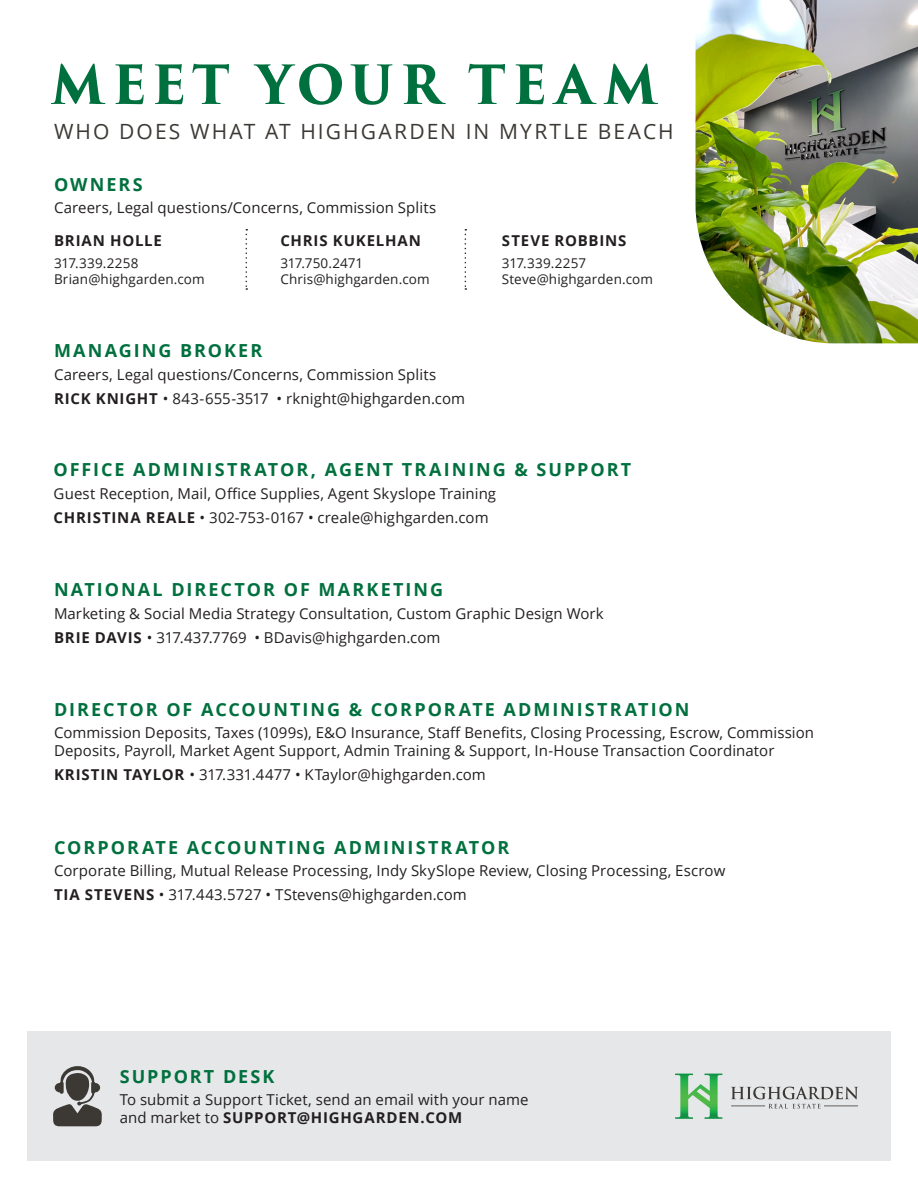
<style>
.page{position:relative;width:918px;height:1188px;background:#fff}
.page>*{position:absolute;margin:0;border:0;box-sizing:border-box;transform-origin:0 0}
.t1{font:700 52.5px "Trajan Pro 3";letter-spacing:.125em;color:#00703e}
.t2{font:21px "Open Sans";letter-spacing:.1em;color:#3c3935}
.t3{font:700 18px "Open Sans";letter-spacing:.11em;color:#00703e}
.t4{font:15px/18px "Open Sans";letter-spacing:.005em;color:#231f20}
.t5{font:700 15px "Open Sans";letter-spacing:.055em;color:#231f20}
.t6{font:13.5px "Open Sans";letter-spacing:.01em;color:#231f20}
.t7{font:13.5px "Open Sans";letter-spacing:-.01em;color:#231f20}
.s1{font-weight:700}
</style>
<div class="page">
<div style="left:27px;top:1031px;width:864px;height:130px;background:#e6e7e9"></div>
<img style="left:696px;top:0;width:222px;height:343px">
<svg style="left:675px;top:1074px;width:48px;height:45px"></svg>
<svg style="left:731px;top:1086px;width:127px;height:23px"></svg>
<hr style="left:731px;top:1106px;width:34px;height:1px;background:#3c3935">
<hr style="left:824px;top:1106px;width:34px;height:1px;background:#3c3935">
<svg style="left:53px;top:1066px;width:49px;height:60px"></svg>
<svg style="left:246px;top:229px;width:1px;height:61px"></svg>
<svg style="left:465px;top:229px;width:1px;height:61px"></svg>
<p class="t1" style="left:51px;top:46px;width:608px">MEET YOUR TEAM</p>
<p class="t2" style="left:54px;top:117px;width:621px">WHO DOES WHAT AT HIGHGARDEN IN MYRTLE BEACH</p>
<p class="t3" style="left:54px;top:172px;width:90px">OWNERS</p>
<p class="t4" style="left:54px;top:199px;width:384px">Careers, Legal questions/Concerns, Commission Splits</p>
<p class="t5" style="left:54px;top:230px;width:109px">BRIAN HOLLE</p>
<p class="t6" style="left:54px;top:254px;width:86px">317.339.2258</p>
<p class="t6" style="left:54px;top:270px;width:152px">Brian@highgarden.com</p>
<p class="t5" style="left:280px;top:230px;width:142px">CHRIS KUKELHAN</p>
<p class="t7" style="left:280px;top:254px;width:84px">317.750.2471</p>
<p class="t6" style="left:280px;top:270px;width:151px">Chris@highgarden.com</p>
<p class="t3" style="left:54px;top:338px;width:210px">MANAGING BROKER</p>
<p class="t4" style="left:54px;top:365px;width:384px">Careers, Legal questions/Concerns, Commission Splits</p>
<p class="t4" style="left:54px;top:389px;width:413px"><span class="s1">RICK KNIGHT</span> • 843-655-3517 • rknight@highgarden.com</p>
<p class="t5" style="left:502px;top:230px;width:126px">STEVE ROBBINS</p>
<p class="t6" style="left:502px;top:254px;width:86px">317.339.2257</p>
<p class="t6" style="left:502px;top:270px;width:153px">Steve@highgarden.com</p>
<p class="t3" style="left:54px;top:457px;width:579px">OFFICE ADMINISTRATOR, AGENT TRAINING &amp; SUPPORT</p>
<p class="t4" style="left:54px;top:484px;width:444px">Guest Reception, Mail, Office Supplies, Agent Skyslope Training</p>
<p class="t4" style="left:54px;top:508px;width:436px"><span class="s1">CHRISTINA REALE</span> • 302-753-0167 • creale@highgarden.com</p>
<p class="t3" style="left:54px;top:577px;width:391px">NATIONAL DIRECTOR OF MARKETING</p>
<p class="t4" style="left:54px;top:604px;width:551px">Marketing &amp; Social Media Strategy Consultation, Custom Graphic Design Work</p>
<p class="t4" style="left:54px;top:628px;width:388px"><span class="s1">BRIE DAVIS</span> • 317.437.7769 • BDavis@highgarden.com</p>
<p class="t3" style="left:54px;top:697px;width:637px">DIRECTOR OF ACCOUNTING &amp; CORPORATE ADMINISTRATION</p>
<p class="t4" style="left:54px;top:724px;width:762px">Commission Deposits, Taxes (1099s), E&amp;O Insurance, Staff Benefits, Closing Processing, Escrow, Commission<br>Deposits, Payroll, Market Agent Support, Admin Training &amp; Support, In-House Transaction Coordinator</p>
<p class="t4" style="left:54px;top:766px;width:433px"><span class="s1">KRISTIN TAYLOR</span> • 317.331.4477 • KTaylor@highgarden.com</p>
<p class="t3" style="left:54px;top:834px;width:457px">CORPORATE ACCOUNTING ADMINISTRATOR</p>
<p class="t4" style="left:54px;top:861px;width:673px">Corporate Billing, Mutual Release Processing, Indy SkySlope Review, Closing Processing, Escrow</p>
<p class="t4" style="left:54px;top:885px;width:414px"><span class="s1">TIA STEVENS</span> • 317.443.5727 • TStevens@highgarden.com</p>
<p class="t3" style="left:120px;top:1064px;width:156px">SUPPORT DESK</p>
<p class="t4" style="left:120px;top:1091px;width:410px">To submit a Support Ticket, send an email with your name and market to <span class="s1">SUPPORT@HIGHGARDEN.COM</span></p>
</div>
